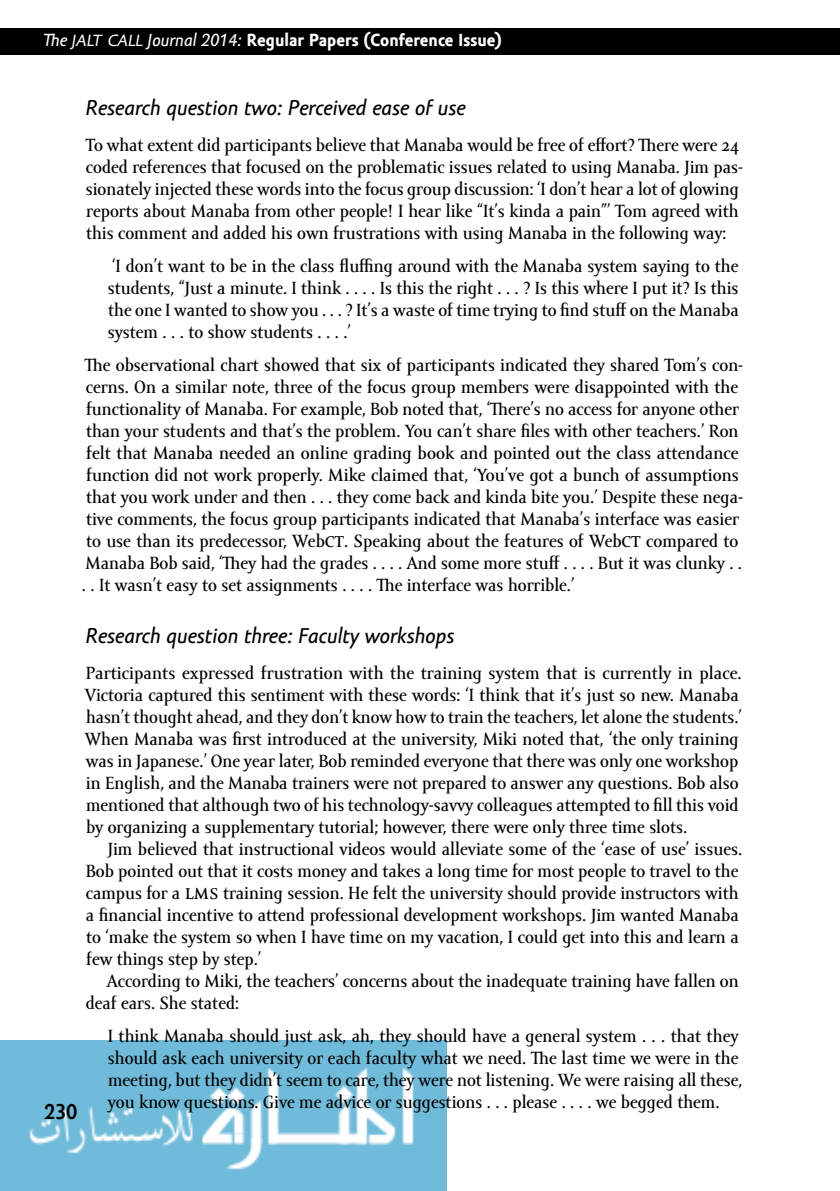
<style>
.page{position:relative;width:840px;height:1191px;background:#fff}
.page>*{position:absolute;margin:0;border:0;box-sizing:border-box;transform-origin:0 0}
.t1{font:italic 22px "Amor Sans Text Pro";color:#000}
.t2{font:700 22px "Amor Sans Pro";color:#000}
.t3{font:18px/22px "Amor Serif Text Pro";color:#000}
.t4{font:700 18px "Amor Sans Text Pro";color:#fff}
.s1{font-weight:400;font-style:italic}
.s2{font-family:"Amor Sans Pro";font-weight:400;font-style:italic;font-size:24px}
.s3{font-family:"Amor Serif Pro";font-size:23px}
</style>
<div class="page">
<img style="left:0;top:1041px;width:446px;height:150px">
<div style="left:0;top:28px;width:839px;height:27px;background:#000"></div>
<p class="t4" style="left:44px;top:31px;width:460px"><span class="s1">The</span> <span class="s2">jalt call</span> <span class="s1">Journal 2014:</span> Regular Papers (Conference Issue)</p>
<p class="t1" style="left:86px;top:96px;width:381px">Research question two: Perceived ease of use</p>
<p class="t3" style="left:86px;top:135px;width:658px">To what extent did participants believe that Manaba would be free of effort? There were 24 coded references that focused on the problematic issues related to using Manaba. Jim pas&shy;sionately injected these words into the focus group discussion: ‘I don’t hear a lot of glowing reports about Manaba from other people! I hear like “It’s kinda a pain”’ Tom agreed with this comment and added his own frustrations with using Manaba in the following way:</p>
<p class="t3" style="left:108px;top:256px;width:632px;text-align:justify">‘I don’t want to be in the class fluffing around with the Manaba system saying to the students, “Just a minute. I think . . . . Is this the right . . . ? Is this where I put it? Is this the one I wanted to show you . . . ? It’s a waste of time trying to find stuff on the Manaba system . . . to show students . . . .’</p>
<p class="t3" style="left:82px;top:355px;width:662px">The observational chart showed that six of participants indicated they shared Tom’s con&shy;cerns. On a similar note, three of the focus group members were disappointed with the functionality of Manaba. For example, Bob noted that, ‘There’s no access for anyone other than your students and that’s the problem. You can’t share files with other teachers.’ Ron felt that Manaba needed an online grading book and pointed out the class attendance function did not work properly. Mike claimed that, ‘You’ve got a bunch of assumptions that you work under and then . . . they come back and kinda bite you.’ Despite these nega&shy;tive comments, the focus group participants indicated that Manaba’s interface was easier to use than its predecessor, Web<span class="s3">ct</span>. Speaking about the features of Web<span class="s3">ct</span> compared to Manaba Bob said, ‘They had the grades . . . . And some more stuff . . . . But it was clunky . . . . It wasn’t easy to set assignments . . . . The interface was horrible.’</p>
<p class="t1" style="left:86px;top:624px;width:370px">Research question three: Faculty workshops</p>
<p class="t3" style="left:85px;top:663px;width:658px">Participants expressed frustration with the training system that is currently in place.<br>Victoria captured this sentiment with these words: ‘I think that it’s just so new. Manaba hasn’t thought ahead, and they don’t know how to train the teachers, let alone the students.’ When Manaba was first introduced at the university, Miki noted that, ‘the only training was in Japanese.’ One year later, Bob reminded everyone that there was only one workshop in English, and the Manaba trainers were not prepared to answer any questions. Bob also mentioned that although two of his technology-savvy colleagues attempted to fill this void by organizing a supplementary tutorial; however, there were only three time slots.</p>
<p class="t3" style="left:86px;top:839px;width:657px;text-indent:22px">Jim believed that instructional videos would alleviate some of the ‘ease of use’ issues.<br>Bob pointed out that it costs money and takes a long time for most people to travel to the campus for a <span class="s3">lms</span> training session. He felt the university should provide instructors with a financial incentive to attend professional development workshops. Jim wanted Manaba to ‘make the system so when I have time on my vacation, I could get into this and learn a few things step by step.’</p>
<p class="t3" style="left:86px;top:971px;width:654px;text-indent:21px">According to Miki, the teachers’ concerns about the inadequate training have fallen on deaf ears. She stated:</p>
<p class="t3" style="left:108px;top:1026px;width:635px">I think Manaba should just ask, ah, they should have a general system . . . that they should ask each university or each faculty what we need. The last time we were in the meeting, but they didn’t seem to care, they were not listening. We were raising all these, you know questions. Give me advice or suggestions . . . please . . . . we begged them.</p>
<p class="t2" style="left:44px;top:1099px;width:35px">230</p>
</div>
